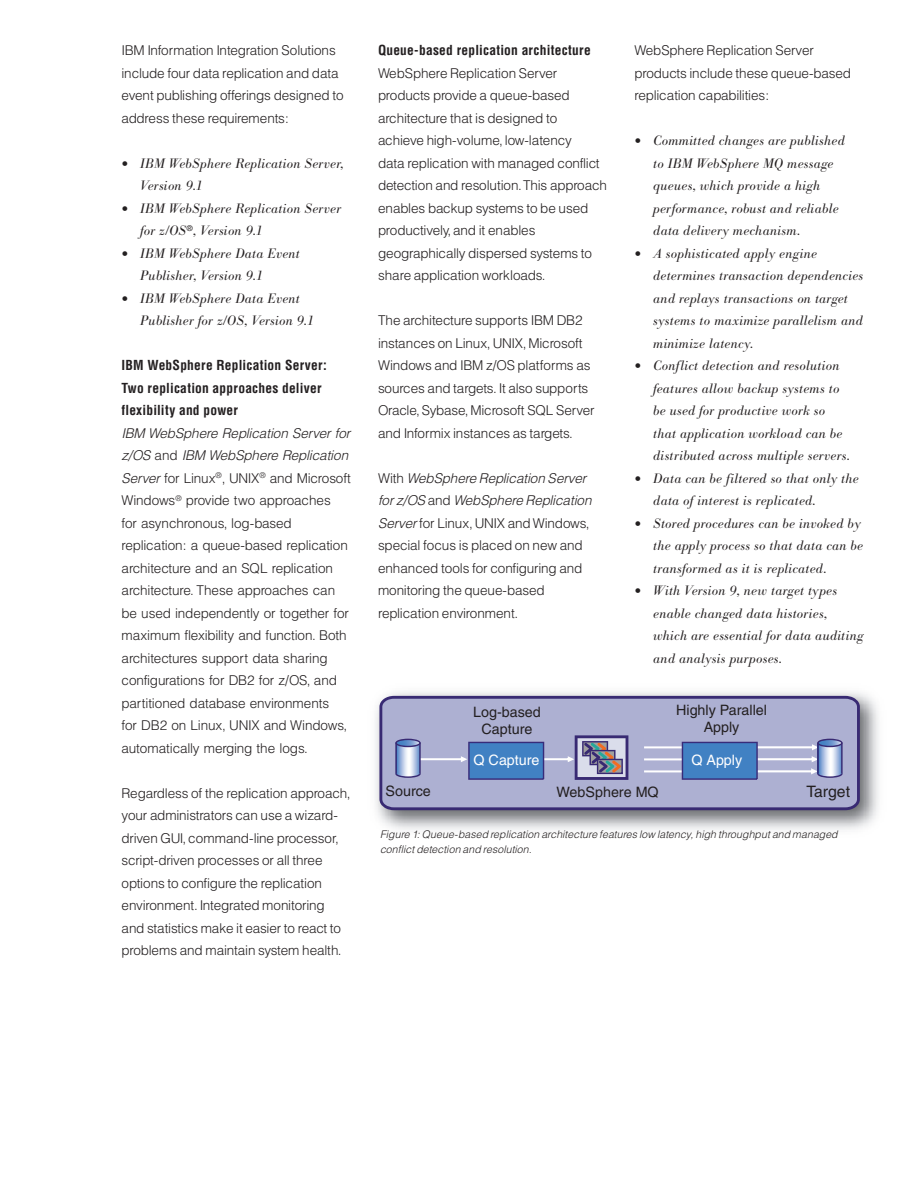
<style>
.page{position:relative;width:918px;height:1188px;background:#fff}
.page>*{position:absolute;margin:0;border:0;box-sizing:border-box;transform-origin:0 0}
.t1{font:15.75px "Helvetica";color:#231f20}
.t2{font:14.25px/17.2px "Helvetica";color:#231f20;text-align:center}
.t3{font:14.25px "Helvetica";color:#fff}
.HELVETICA_TEXT{font:300 13.5px/22.5px "IBM Helvetica";letter-spacing:-.01em;color:#231f20}
.SS_Indented_Bullets{font:italic 13.5px/22.5px "IBM Bodoni BE Light";letter-spacing:.02em;color:#231f20}
.SS_SubHead{font:300 13.5px/22.5px "IBM Helvetica";letter-spacing:-.01em;color:#231f20}
.SS_SubHead-2{font:700 condensed 13.5px "Helvetica";letter-spacing:.015em;color:#231f20}
.Compatibility_captio{font:italic 300 10.5px/15px "IBM Helvetica";letter-spacing:.005em;color:#231f20}
.s1{font-style:normal;font-size:21px}
.s2{font-family:"Helvetica";font-weight:700;font-stretch:condensed}
.s3{font-style:italic}
</style>
<div class="page">
<img style="left:375px;top:691px;width:504px;height:139px">
<svg style="left:379px;top:696px;width:481px;height:114px;background:#a3a4c9"></svg>
<hr style="left:644px;top:770px;width:40px;height:2px;background:#fff">
<hr style="left:644px;top:758px;width:40px;height:2px;background:#fff">
<hr style="left:644px;top:746px;width:40px;height:2px;background:#fff">
<svg style="left:395px;top:735px;width:233px;height:45px;background:#8697c1"></svg>
<svg style="left:682px;top:739px;width:161px;height:41px;background:#7e9ac9"></svg>
<p class="HELVETICA_TEXT" style="left:122px;top:39px;width:224px">IBM Information Integration Solutions include four data replication and data event publishing offerings designed to address these requirements:</p>
<p class="SS_Indented_Bullets" style="left:140px;top:152px;width:205px;text-indent:-19px"><span class="s1">•</span> IBM WebSphere Replication Server,<br>Version 9.1</p>
<p class="SS_Indented_Bullets" style="left:140px;top:197px;width:202px;text-indent:-19px"><span class="s1">•</span> IBM WebSphere Replication Server for z/OS<sup>®</sup>, Version 9.1</p>
<p class="SS_Indented_Bullets" style="left:140px;top:242px;width:161px;text-indent:-19px"><span class="s1">•</span> IBM WebSphere Data Event<br>Publisher, Version 9.1</p>
<p class="SS_Indented_Bullets" style="left:140px;top:287px;width:175px;text-indent:-19px"><span class="s1">•</span> IBM WebSphere Data Event<br>Publisher for z/OS, Version 9.1</p>
<p class="SS_SubHead" style="left:122px;top:354px;width:231px"><span class="s2">IBM WebSphere Replication Server:<br>Two replication approaches deliver flexibility and power<br></span><span class="s3">IBM WebSphere Replication Server for z/OS</span> and <span class="s3">IBM WebSphere Replication Server</span> for Linux<sup>®</sup>, UNIX<sup>®</sup> and Microsoft Windows<sup>®</sup> provide two approaches<br>for asynchronous, log-based replication: a queue-based replication architecture and an SQL replication architecture. These approaches can be used independently or together for maximum flexibility and function. Both architectures support data sharing configurations for DB2 for z/OS, and partitioned database environments<br>for DB2 on Linux, UNIX and Windows, automatically merging the logs.</p>
<p class="HELVETICA_TEXT" style="left:122px;top:781px;width:231px">Regardless of the replication approach, your administrators can use a wizard&shy;driven GUI, command-line processor, script-driven processes or all three options to configure the replication environment. Integrated monitoring and statistics make it easier to react to problems and maintain system health.</p>
<p class="SS_SubHead-2" style="left:378px;top:42px;width:214px">Queue-based replication architecture</p>
<p class="HELVETICA_TEXT" style="left:378px;top:61px;width:231px">WebSphere Replication Server products provide a queue-based architecture that is designed to<br>achieve high-volume, low-latency<br>data replication with managed conflict detection and resolution. This approach enables backup systems to be used productively, and it enables geographically dispersed systems to share application workloads.</p>
<p class="HELVETICA_TEXT" style="left:378px;top:309px;width:218px">The architecture supports IBM DB2 instances on Linux, UNIX, Microsoft Windows and IBM z/OS platforms as sources and targets. It also supports Oracle, Sybase, Microsoft SQL Server and Informix instances as targets.</p>
<p class="HELVETICA_TEXT" style="left:378px;top:466px;width:215px">With <span class="s3">WebSphere Replication Server for z/OS</span> and <span class="s3">WebSphere Replication<br>Server</span> for Linux, UNIX and Windows, special focus is placed on new and enhanced tools for configuring and monitoring the queue-based replication environment.</p>
<p class="HELVETICA_TEXT" style="left:634px;top:39px;width:218px">WebSphere Replication Server products include these queue-based replication capabilities:</p>
<p class="SS_Indented_Bullets" style="left:653px;top:130px;width:193px;text-indent:-19px"><span class="s1">•</span> Committed changes are published to IBM WebSphere MQ message queues, which provide a high performance, robust and reliable data delivery mechanism.</p>
<p class="SS_Indented_Bullets" style="left:653px;top:242px;width:212px;text-indent:-19px"><span class="s1">•</span> A sophisticated apply engine determines transaction dependencies and replays transactions on target systems to maximize parallelism and minimize latency.</p>
<p class="SS_Indented_Bullets" style="left:653px;top:355px;width:198px;text-indent:-19px"><span class="s1">•</span> Conflict detection and resolution features allow backup systems to be used for productive work so that application workload can be distributed across multiple servers.</p>
<p class="SS_Indented_Bullets" style="left:653px;top:467px;width:207px;text-indent:-19px"><span class="s1">•</span> Data can be filtered so that only the data of interest is replicated.</p>
<p class="SS_Indented_Bullets" style="left:653px;top:512px;width:211px;text-indent:-19px"><span class="s1">•</span> Stored procedures can be invoked by the apply process so that data can be transformed as it is replicated.</p>
<p class="SS_Indented_Bullets" style="left:653px;top:580px;width:212px;text-indent:-19px"><span class="s1">•</span> With Version 9, new target types enable changed data histories, which are essential for data auditing and analysis purposes.</p>
<p class="t2" style="left:473px;top:703px;width:69px">Log-based<br>Capture</p>
<p class="t2" style="left:676px;top:701px;width:92px">Highly Parallel<br>Apply</p>
<p class="t3" style="left:474px;top:751px;width:68px">Q Capture</p>
<p class="t3" style="left:691px;top:751px;width:52px">Q Apply</p>
<p class="t2" style="left:386px;top:782px;width:47px">Source</p>
<p class="Compatibility_captio" style="left:380px;top:826px;width:459px">Figure 1: Queue-based replication architecture features low latency, high throughput and managed conflict detection and resolution.</p>
<p class="t1" style="left:806px;top:782px;width:45px">Target</p>
<p class="t2" style="left:557px;top:783px;width:104px">WebSphere MQ</p>
</div>
